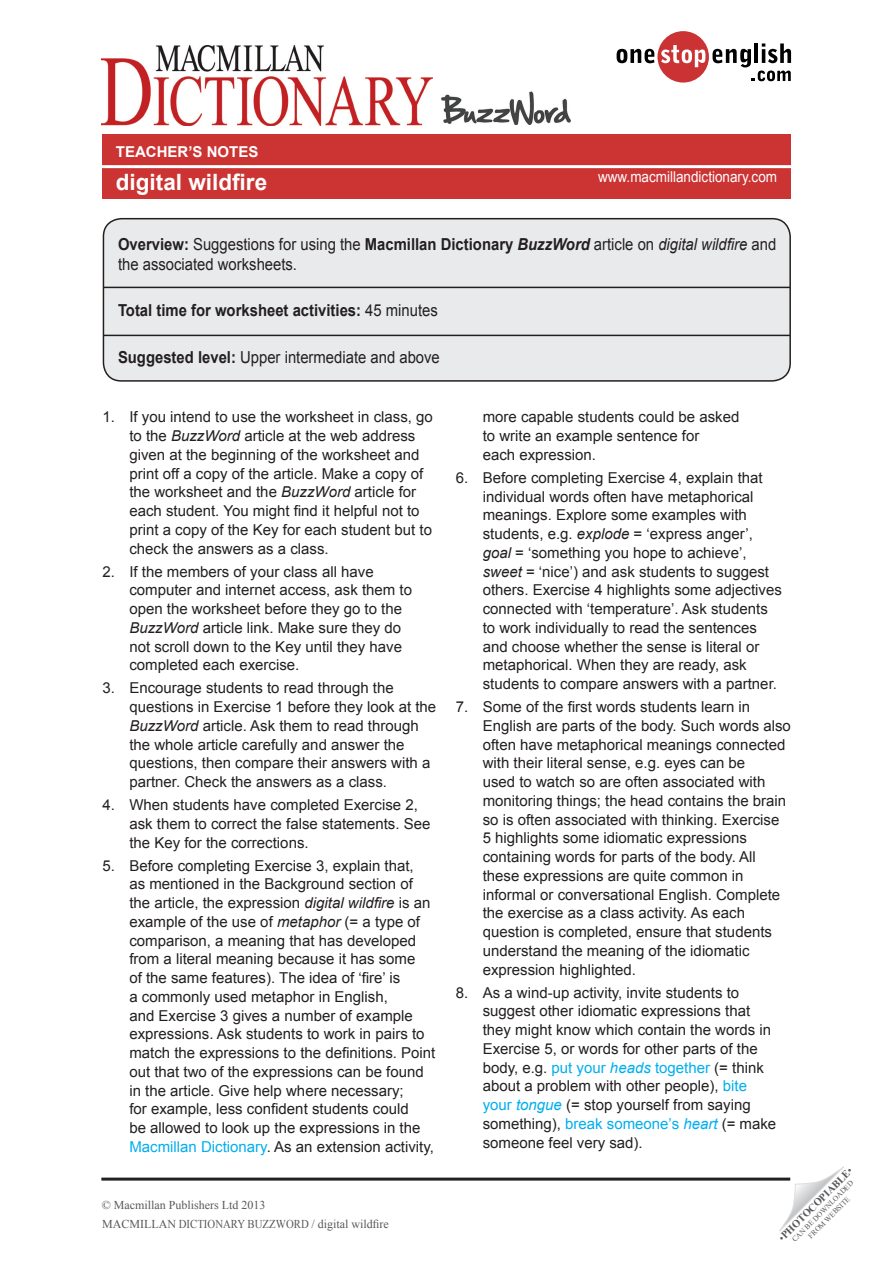
<style>
.page{position:relative;width:893px;height:1263px;background:#fff}
.page>*{position:absolute;margin:0;border:0;box-sizing:border-box;transform-origin:0 0}
.t1{font:700 22.5px "Arial";color:#fff}
.TG_notes{font:16.5px/19.5px "Arial";color:#231f20;scale:.9 1}
.TG_notes-2{font:700 16.5px "Arial";color:#231f20;scale:.9 1}
.Gap_fill_text{font:15px/18.8px "Arial";color:#231f20}
.TG_notes-3{font:15px "Arial";color:#fff;scale:.9 1}
.Gap_fill_text-2{font:700 15px "Arial";color:#fff}
.t2{font:12px "Times New Roman";color:#57585a}
.t3{font:700 10.5px "Times New Roman";color:#57585a}
.t4{font:7.5px "Times New Roman";color:#57585a}
.s1{font-weight:700}
.s2{font-weight:700;font-style:italic}
.s3{font-style:italic}
.s4{font-weight:400}
.s5{color:#00aeef}
.s6{font-style:italic;color:#00aeef}
</style>
<div class="page">
<svg style="left:617px;top:31px;width:174px;height:52px"></svg>
<div style="left:102px;top:134px;width:689px;height:65px;background:#c33"></div>
<svg style="left:779px;top:1167px;width:65px;height:64px"></svg>
<img style="left:101px;top:46px;width:331px;height:79px">
<hr style="left:101px;top:1177px;width:689px;height:3px;background:#231f20">
<div style="left:103px;top:219px;width:687px;height:162px;background:#e9eaeb;border-radius:18px"></div>
<div style="left:103px;top:218px;width:688px;height:164px;border:2px solid #231f20;border-radius:18px"></div>
<hr style="left:103px;top:287px;width:687px;height:1px;background:#231f20">
<hr style="left:103px;top:335px;width:687px;height:1px;background:#231f20">
<img style="left:442px;top:92px;width:128px;height:33px">
<hr style="left:101px;top:165px;width:690px;height:3px;background:#fff">
<p class="Gap_fill_text-2" style="left:116px;top:141px;width:144px">TEACHER’S NOTES</p>
<p class="t1" style="left:116px;top:167px;width:153px">digital wildfire</p>
<p class="TG_notes-3" style="left:598px;top:167px;width:200px">www.macmillandictionary.com</p>
<p class="TG_notes" style="left:118px;top:235px;width:733px"><span class="s1">Overview:</span> Suggestions for using the <span class="s1">Macmillan Dictionary</span> <span class="s2">BuzzWord</span> article on <span class="s3">digital wildfire</span> and the associated worksheets.</p>
<p class="TG_notes-2" style="left:118px;top:299px;width:357px">Total time for worksheet activities: <span class="s4">45 minutes</span></p>
<p class="TG_notes" style="left:118px;top:347px;width:359px"><span class="s1">Suggested level:</span> Upper intermediate and above</p>
<p class="Gap_fill_text" style="left:129px;top:408px;width:305px;text-indent:-27px">1. If you intend to use the worksheet in class, go to the <span class="s3">BuzzWord</span> article at the web address given at the beginning of the worksheet and print off a copy of the article. Make a copy of the worksheet and the <span class="s3">BuzzWord</span> article for each student. You might find it helpful not to print a copy of the Key for each student but to check the answers as a class.</p>
<p class="Gap_fill_text" style="left:129px;top:562px;width:284px;text-indent:-27px">2. If the members of your class all have computer and internet access, ask them to open the worksheet before they go to the <span class="s3">BuzzWord</span> article link. Make sure they do not scroll down to the Key until they have completed each exercise.</p>
<p class="Gap_fill_text" style="left:129px;top:679px;width:308px;text-indent:-27px">3. Encourage students to read through the questions in Exercise 1 before they look at the <span class="s3">BuzzWord</span> article. Ask them to read through the whole article carefully and answer the questions, then compare their answers with a partner. Check the answers as a class.</p>
<p class="Gap_fill_text" style="left:129px;top:796px;width:302px;text-indent:-27px">4. When students have completed Exercise 2, ask them to correct the false statements. See the Key for the corrections.</p>
<p class="Gap_fill_text" style="left:129px;top:856px;width:307px;text-indent:-27px">5. Before completing Exercise 3, explain that,<br>as mentioned in the Background section of the article, the expression <span class="s3">digital wildfire</span> is an example of the use of <span class="s3">metaphor</span> (= a type of comparison, a meaning that has developed from a literal meaning because it has some<br>of the same features). The idea of ‘fire’ is<br>a commonly used metaphor in English,<br>and Exercise 3 gives a number of example expressions. Ask students to work in pairs to match the expressions to the definitions. Point out that two of the expressions can be found in the article. Give help where necessary;<br>for example, less confident students could<br>be allowed to look up the expressions in the <span class="s5">Macmillan Dictionary</span>. As an extension activity,</p>
<p class="t2" style="left:102px;top:1197px;width:165px">© Macmillan Publishers Ltd 2013</p>
<p class="t2" style="left:102px;top:1215px;width:288px">MACMILLAN DICTIONARY BUZZWORD / digital wildfire</p>
<p class="Gap_fill_text" style="left:483px;top:408px;width:258px">more capable students could be asked to write an example sentence for<br>each expression.</p>
<p class="Gap_fill_text" style="left:483px;top:468px;width:301px;text-indent:-27px">6. Before completing Exercise 4, explain that individual words often have metaphorical meanings. Explore some examples with students, e.g. <span class="s3">explode</span> = ‘express anger’, <span class="s3">goal</span> = ‘something you hope to achieve’, <span class="s3">sweet</span> = ‘nice’) and ask students to suggest others. Exercise 4 highlights some adjectives connected with ‘temperature’. Ask students to work individually to read the sentences and choose whether the sense is literal or metaphorical. When they are ready, ask students to compare answers with a partner.</p>
<p class="Gap_fill_text" style="left:483px;top:698px;width:310px;text-indent:-27px">7. Some of the first words students learn in English are parts of the body. Such words also often have metaphorical meanings connected with their literal sense, e.g. eyes can be<br>used to watch so are often associated with monitoring things; the head contains the brain so is often associated with thinking. Exercise 5 highlights some idiomatic expressions containing words for parts of the body. All these expressions are quite common in informal or conversational English. Complete the exercise as a class activity. As each question is completed, ensure that students understand the meaning of the idiomatic expression highlighted.</p>
<p class="Gap_fill_text" style="left:483px;top:983px;width:295px;text-indent:-27px">8. As a wind-up activity, invite students to suggest other idiomatic expressions that they might know which contain the words in Exercise 5, or words for other parts of the body, e.g. <span class="s5">put your</span> <span class="s6">heads</span> <span class="s5">together</span> (= think about a problem with other people), <span class="s5">bite your</span> <span class="s6">tongue</span> (= stop yourself from saying something), <span class="s5">break someone’s</span> <span class="s6">heart</span> (= make someone feel very sad).</p>
<p class="t3" style="left:775px;top:1234px;width:101px;rotate:-45deg"><span class="s4">•</span>PHOTOCOPIABLE<span class="s4">•</span></p>
<p class="t4" style="left:790px;top:1237px;width:85px;rotate:-45deg">CAN BE DOWNLOADED</p>
<p class="t4" style="left:806px;top:1233px;width:57px;rotate:-45deg">FROM WEBSITE</p>
</div>
